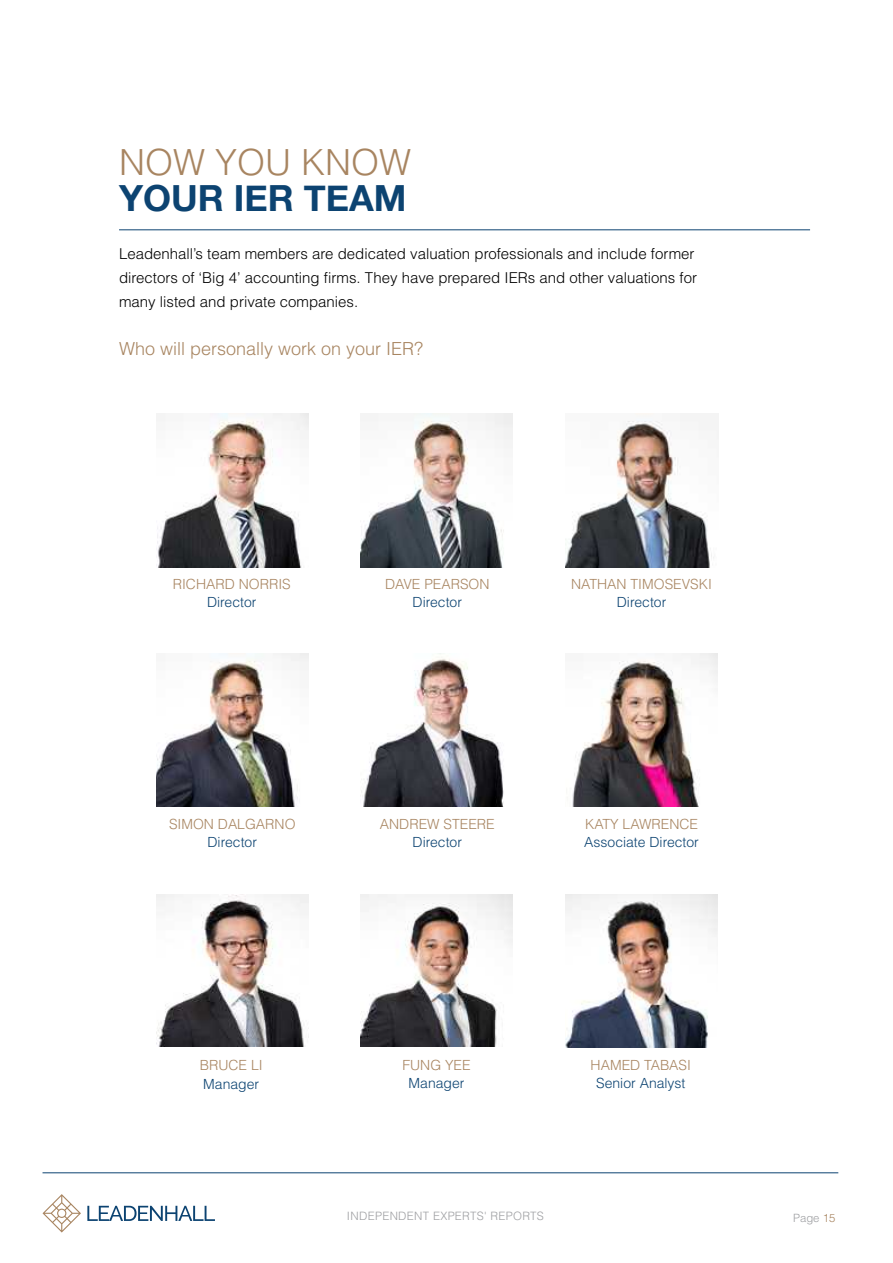
<style>
.page{position:relative;width:893px;height:1263px;background:#fff}
.page>*{position:absolute;margin:0;border:0;box-sizing:border-box;transform-origin:0 0}
.t1{font:700 36px "Helvetica Neue";color:#0c4371}
.t2{font:300 36px "Helvetica";color:#a88561}
.t3{font:300 18px "Helvetica";color:#a88561}
.t4{font:300 15px/24px "Helvetica";color:#000}
.t5{font:300 13.95px "Helvetica";color:#a88561}
.t6{font:300 13.95px "Helvetica";color:#0c4371}
.t7{font:300 11.55px "Helvetica";letter-spacing:.025em;color:#9e9fa2}
.t8{font:300 11.4px "Helvetica";color:#9e9fa2}
.s1{color:#a88561}
</style>
<div class="page">
<hr style="left:43px;top:1172px;width:795px;height:1px;background:#0c4371">
<img style="left:361px;top:657px;width:143px;height:150px">
<img style="left:360px;top:414px;width:153px;height:153px">
<img style="left:572px;top:654px;width:146px;height:153px">
<img style="left:565px;top:414px;width:153px;height:153px">
<img style="left:156px;top:414px;width:153px;height:153px">
<img style="left:156px;top:654px;width:153px;height:153px">
<img style="left:360px;top:894px;width:153px;height:153px">
<img style="left:156px;top:894px;width:153px;height:153px">
<hr style="left:119px;top:230px;width:691px;height:1px;background:#0c4371">
<img style="left:565px;top:894px;width:152px;height:153px">
<svg style="left:87px;top:1206px;width:128px;height:15px"></svg>
<svg style="left:43px;top:1194px;width:38px;height:38px"></svg>
<h1 class="t2" style="left:119px;top:139px;width:294px">NOW YOU KNOW</h1>
<h1 class="t1" style="left:119px;top:170px;width:289px">YOUR IER TEAM</h1>
<p class="t4" style="left:119px;top:241px;width:580px">Leadenhall’s team members are dedicated valuation professionals and include former directors of ‘Big 4’ accounting firms. They have prepared IERs and other valuations for many listed and private companies.</p>
<p class="t3" style="left:119px;top:337px;width:306px">Who will personally work on your IER?</p>
<p class="t5" style="left:173px;top:575px;width:120px">RICHARD NORRIS</p>
<p class="t6" style="left:207px;top:594px;width:51px">Director</p>
<p class="t5" style="left:169px;top:815px;width:128px">SIMON DALGARNO</p>
<p class="t6" style="left:208px;top:833px;width:51px">Director</p>
<p class="t5" style="left:385px;top:575px;width:106px">DAVE PEARSON</p>
<p class="t6" style="left:413px;top:594px;width:51px">Director</p>
<p class="t5" style="left:571px;top:575px;width:142px">NATHAN TIMOSEVSKI</p>
<p class="t6" style="left:617px;top:594px;width:51px">Director</p>
<p class="t5" style="left:380px;top:815px;width:116px">ANDREW STEERE</p>
<p class="t6" style="left:413px;top:833px;width:51px">Director</p>
<p class="t5" style="left:585px;top:815px;width:115px">KATY LAWRENCE</p>
<p class="t6" style="left:584px;top:833px;width:116px">Associate Director</p>
<p class="t5" style="left:200px;top:1056px;width:64px">BRUCE LI</p>
<p class="t6" style="left:203px;top:1075px;width:57px">Manager</p>
<p class="t5" style="left:402px;top:1056px;width:70px">FUNG YEE</p>
<p class="t6" style="left:409px;top:1074px;width:57px">Manager</p>
<p class="t5" style="left:591px;top:1056px;width:102px">HAMED TABASI</p>
<p class="t6" style="left:596px;top:1074px;width:91px">Senior Analyst</p>
<p class="t7" style="left:347px;top:1209px;width:198px">INDEPENDENT EXPERTS' REPORTS</p>
<p class="t8" style="left:793px;top:1210px;width:44px">Page <span class="s1">15</span></p>
</div>
